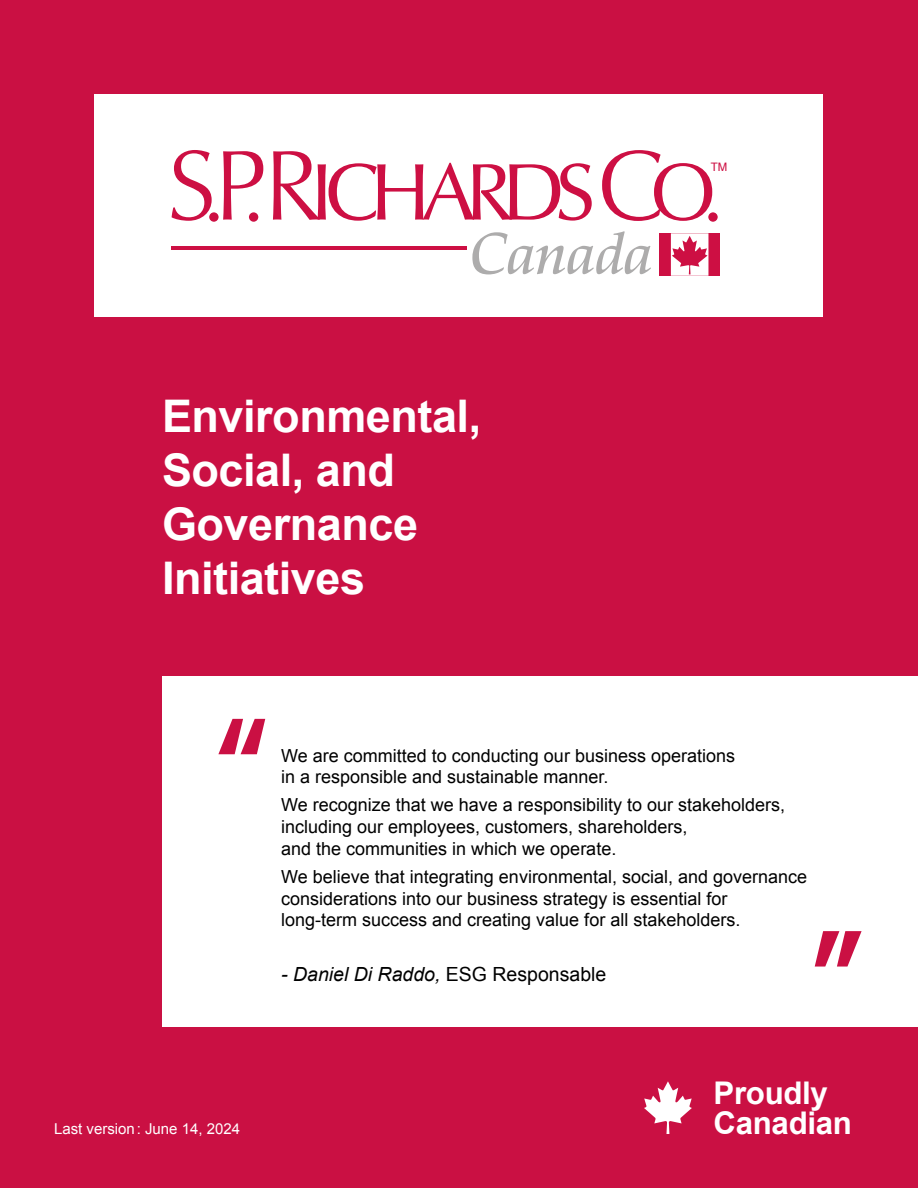
<style>
.page{position:relative;width:918px;height:1188px;background:#ca1043}
.page>*{position:absolute;margin:0;border:0;box-sizing:border-box;transform-origin:0 0}
.t1{font:80.85px "Optima Nova LT Pro";letter-spacing:-.12em;color:#cd0f43}
.t2{font:italic 500 58.95px "Palatinonova W04";letter-spacing:-.03em;color:#adacac}
.t3{font:700 45px/54px "Arial";letter-spacing:-.01em;color:#fff}
.t4{font:700 31.2px "Arial";letter-spacing:-.01em;color:#fff}
.Texte{font:italic 19.5px "Arial";color:#000}
.Texte-2{font:18px/21.6px "Arial";color:#000}
.t5{font:15px "Arial";color:#fff}
.t6{font:11.7px "Helvetica";color:#cd0f43}
.s1{font-weight:300;font-size:100.05px}
.s2{font-size:79.5px}
.s3{font-style:normal}
</style>
<div class="page">
<div style="left:162px;top:676px;width:756px;height:351px;background:#fff"></div>
<svg style="left:219px;top:719px;width:46px;height:35px"></svg>
<svg style="left:815px;top:931px;width:46px;height:36px"></svg>
<svg style="left:644px;top:1081px;width:48px;height:53px"></svg>
<div style="left:94px;top:94px;width:730px;height:223px;background:#fff"></div>
<div style="left:660px;top:233px;width:60px;height:43px;background:#cd0f43"></div>
<svg style="left:671px;top:233px;width:37px;height:43px"></svg>
<hr style="left:172px;top:247px;width:295px;height:3px;background:#cd0f43">
<p class="t1" style="left:168px;top:141px;width:557px"><span class="s1">S</span><span class="s2">.</span><span class="s1">P</span><span class="s2">.</span><span class="s1">R</span>ICHARDS<span class="s1">C</span>O<span class="s2">.</span></p>
<p class="t2" style="left:469px;top:219px;width:186px">Canada</p>
<p class="t6" style="left:711px;top:158px;width:18px">TM</p>
<p class="t3" style="left:162px;top:391px;width:321px">Environmental,<br>Social, and<br>Governance<br>Initiatives</p>
<p class="t5" style="left:54px;top:1119px;width:188px">Last version: June 14, 2024</p>
<p class="Texte-2" style="left:281px;top:745px;width:455px">We are committed to conducting our business operations in a responsible and sustainable manner.</p>
<p class="Texte-2" style="left:281px;top:795px;width:505px">We recognize that we have a responsibility to our stakeholders, including our employees, customers, shareholders,<br>and the communities in which we operate.</p>
<p class="Texte-2" style="left:281px;top:866px;width:527px">We believe that integrating environmental, social, and governance considerations into our business strategy is essential for long-term success and creating value for all stakeholders.</p>
<p class="Texte" style="left:281px;top:961px;width:327px">- Daniel Di Raddo, <span class="s3">ESG Responsable</span></p>
<p class="t4" style="left:714px;top:1072px;width:116px">Proudly</p>
<p class="t4" style="left:714px;top:1102px;width:140px">Canadian</p>
</div>
